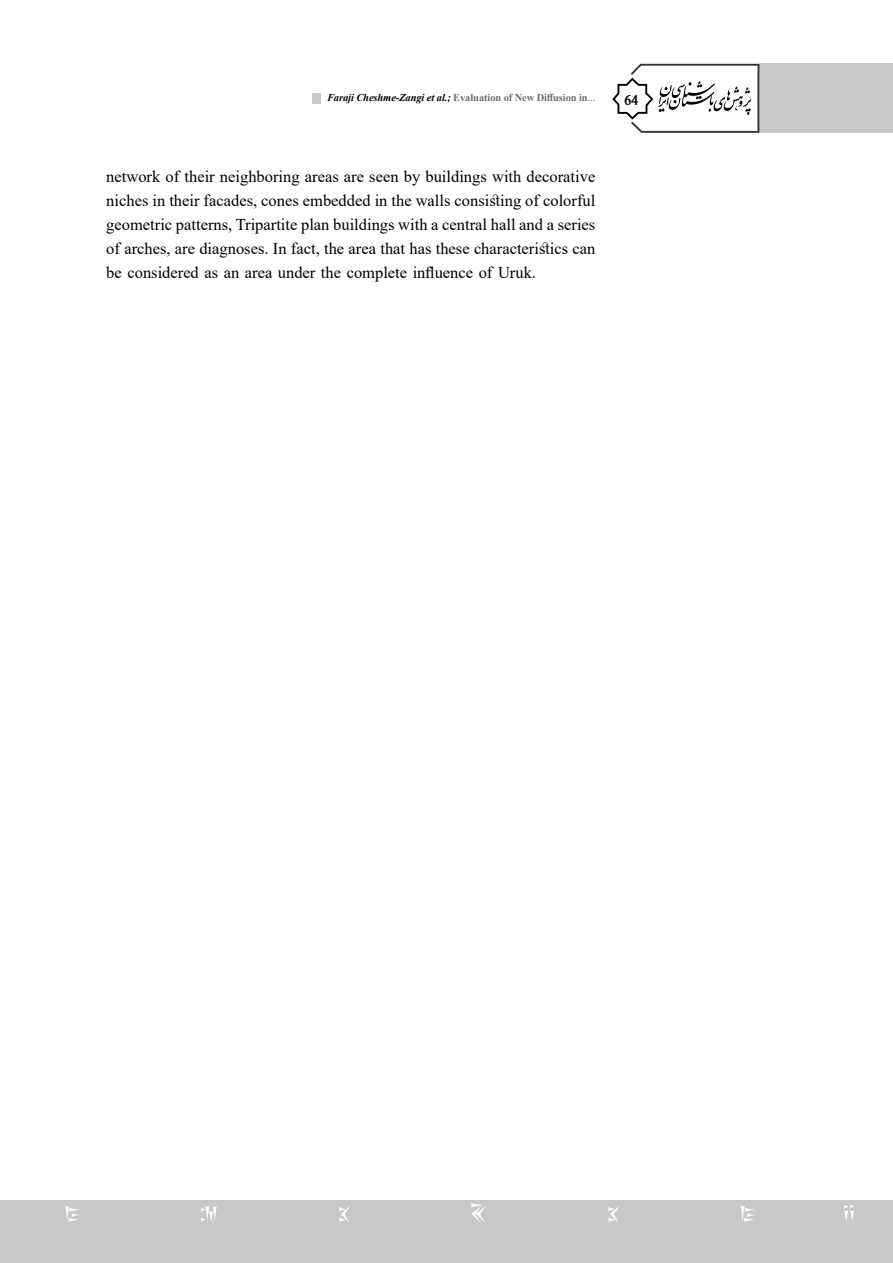
<style>
.page{position:relative;width:893px;height:1263px;background:#fff}
.page>*{position:absolute;margin:0;border:0;box-sizing:border-box;transform-origin:0 0}
.t1{font:16.5px/24px "Times New Roman";color:#000;text-align:justify}
.t2{font:700 15.75px "w Mitra";color:#000}
.t3{font:700 10.5px "Times New Roman";letter-spacing:-.01em;color:#6d6e71}
.s1{font-style:italic;color:#000}
.s2{font-weight:400}
</style>
<div class="page">
<div style="left:759px;top:64px;width:134px;height:69px;background:#c7c8ca"></div>
<svg style="left:612px;top:64px;width:147px;height:69px"></svg>
<div style="left:0;top:1200px;width:893px;height:63px;background:#c7c8ca"></div>
<svg style="left:65px;top:1203px;width:789px;height:20px"></svg>
<div style="left:312px;top:93px;width:9px;height:10px;background:#c7c8ca"></div>
<p class="t3" style="left:327px;top:90px;width:270px"><span class="s1">Faraji Cheshme-Zangi et al ;.</span> Evaluation of New Diffusion in<span class="s2">...</span></p>
<p class="t2" style="left:624px;top:90px;width:16px">64</p>
<p class="t1" style="left:106px;top:163px;width:490px">network of their neighboring areas are seen by buildings with decorative niches in their facades, cones embedded in the walls consisting of colorful geometric patterns, Tripartite plan buildings with a central hall and a series of arches, are diagnoses In. fact, the area that has these characteristics can be considered as an area under the complete influence of Uruk.</p>
</div>
